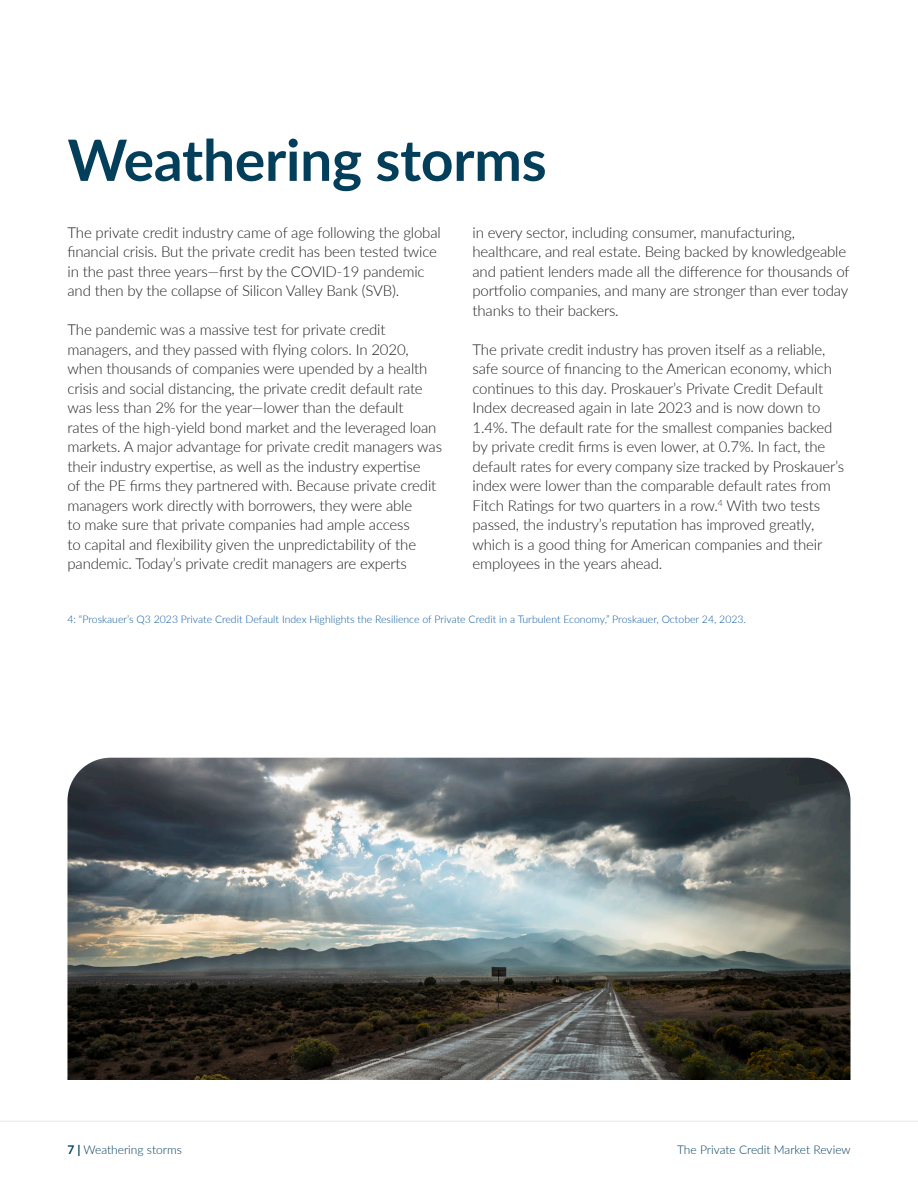
<style>
.page{position:relative;width:918px;height:1188px;background:#fff}
.page>*{position:absolute;margin:0;border:0;box-sizing:border-box;transform-origin:0 0}
.t1{font:700 57px "Lato";letter-spacing:-.005em;color:#033e5b}
.Body{font:300 15px/19.5px "Lato";letter-spacing:-.01em;color:#231f20}
.t2{font:300 12px "Lato";color:#033e5b}
.Footnote{font:300 10.5px "Lato";color:#0b579f}
.s1{font-weight:700}
</style>
<div class="page">
<hr style="left:0;top:1120px;width:918px;height:2px;background:#d2d3d3">
<img style="left:68px;top:758px;width:782px;height:322px">
<h1 class="t1" style="left:68px;top:118px;width:481px">Weathering storms</h1>
<p class="Body" style="left:68px;top:222px;width:375px">The private credit industry came of age following the global financial crisis. But the private credit has been tested twice in the past three years—first by the COVID-19 pandemic and then by the collapse of Silicon Valley Bank (SVB).</p>
<p class="Body" style="left:68px;top:320px;width:376px">The pandemic was a massive test for private credit managers, and they passed with flying colors. In 2020, when thousands of companies were upended by a health crisis and social distancing, the private credit default rate was less than 2% for the year—lower than the default<br>rates of the high-yield bond market and the leveraged loan markets. A major advantage for private credit managers was their industry expertise, as well as the industry expertise<br>of the PE firms they partnered with. Because private credit managers work directly with borrowers, they were able<br>to make sure that private companies had ample access<br>to capital and flexibility given the unpredictability of the pandemic. Today’s private credit managers are experts</p>
<p class="Body" style="left:472px;top:222px;width:379px">in every sector, including consumer, manufacturing, healthcare, and real estate. Being backed by knowledgeable and patient lenders made all the difference for thousands of portfolio companies, and many are stronger than ever today thanks to their backers.</p>
<p class="Body" style="left:472px;top:339px;width:373px">The private credit industry has proven itself as a reliable, safe source of financing to the American economy, which continues to this day. Proskauer’s Private Credit Default Index decreased again in late 2023 and is now down to 1.4%. The default rate for the smallest companies backed by private credit firms is even lower, at 0.7%. In fact, the default rates for every company size tracked by Proskauer’s index were lower than the comparable default rates from Fitch Ratings for two quarters in a row.<sup>4</sup> With two tests passed, the industry’s reputation has improved greatly, which is a good thing for American companies and their employees in the years ahead.</p>
<p class="Footnote" style="left:68px;top:612px;width:680px">4: “Proskauer’s Q3 2023 Private Credit Default Index Highlights the Resilience of Private Credit in a Turbulent Economy,” Proskauer, October 24, 2023.</p>
<p class="t2" style="left:68px;top:1141px;width:116px"><span class="s1">7 |</span> Weathering storms</p>
<p class="t2" style="left:677px;top:1141px;width:175px">The Private Credit Market Review</p>
</div>
